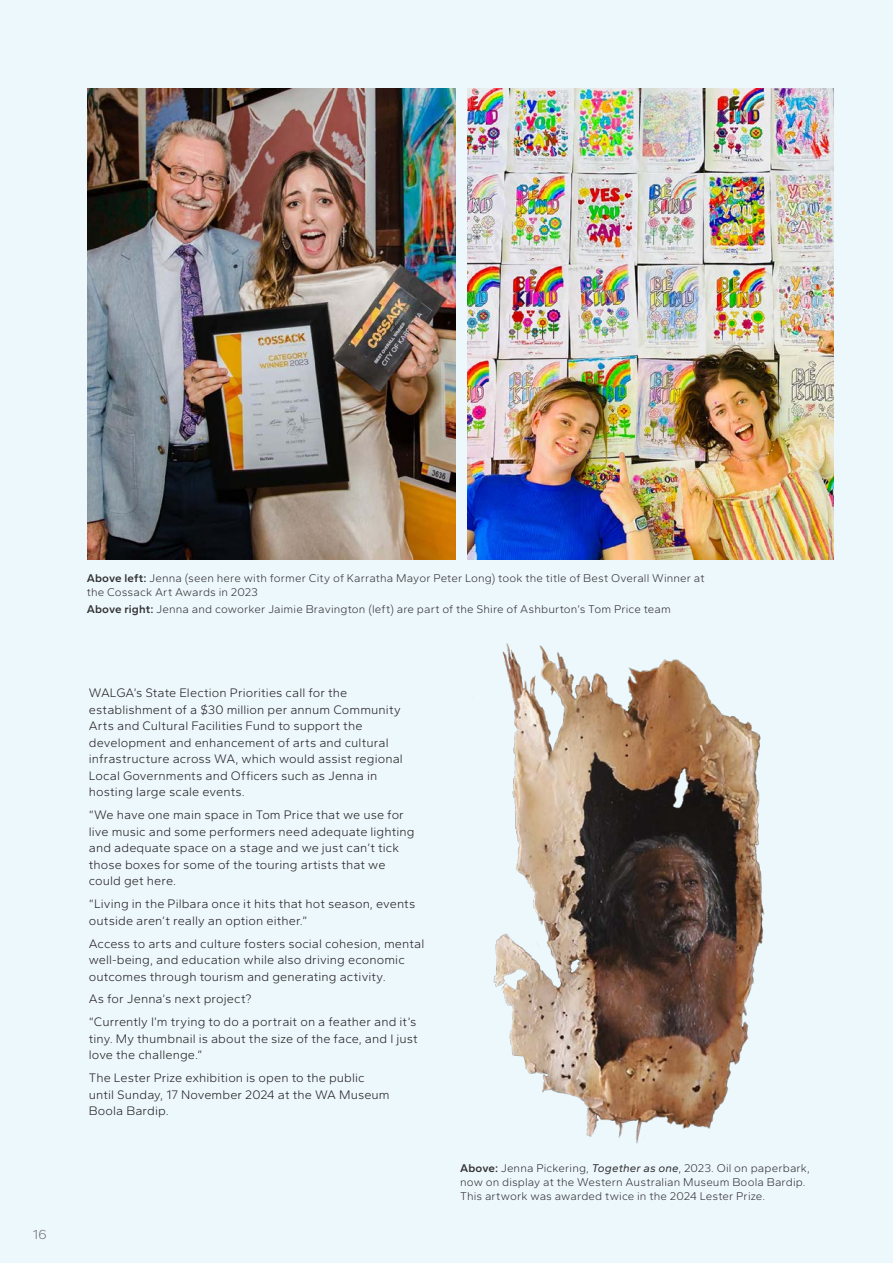
<style>
.page{position:relative;width:893px;height:1263px;background:#edf8fd}
.page>*{position:absolute;margin:0;border:0;box-sizing:border-box;transform-origin:0 0}
.t1{font:300 13.5px "Gantari";color:#6d6e71}
.t2{font:300 12.75px/16.5px "Gantari";letter-spacing:.005em;color:#231f20}
.t3{font:300 11.7px/14px "Gantari";letter-spacing:.01em;color:#333132}
.s1{font-weight:600}
.s2{font-weight:400;font-style:italic}
</style>
<div class="page">
<img style="left:87px;top:89px;width:368px;height:471px">
<img style="left:467px;top:89px;width:367px;height:471px">
<img style="left:493px;top:643px;width:272px;height:501px">
<p class="t1" style="left:33px;top:1225px;width:15px">16</p>
<p class="t3" style="left:87px;top:571px;width:619px"><span class="s1">Above left:</span> Jenna (seen here with former City of Karratha Mayor Peter Long) took the title of Best Overall Winner at the Cossack Art Awards in 2023</p>
<p class="t3" style="left:87px;top:601px;width:586px"><span class="s1">Above right:</span> Jenna and coworker Jaimie Bravington (left) are part of the Shire of Ashburton’s Tom Price team</p>
<p class="t2" style="left:89px;top:685px;width:315px">WALGA’s State Election Priorities call for the establishment of a $30 million per annum Community Arts and Cultural Facilities Fund to support the development and enhancement of arts and cultural infrastructure across WA, which would assist regional Local Governments and Officers such as Jenna in hosting large scale events.</p>
<p class="t2" style="left:89px;top:806px;width:327px">“We have one main space in Tom Price that we use for live music and some performers need adequate lighting and adequate space on a stage and we just can’t tick those boxes for some of the touring artists that we could get here.</p>
<p class="t2" style="left:89px;top:895px;width:328px">“Living in the Pilbara once it hits that hot season, events outside aren’t really an option either.”</p>
<p class="t2" style="left:89px;top:935px;width:337px">Access to arts and culture fosters social cohesion, mental well-being, and education while also driving economic outcomes through tourism and generating activity.</p>
<p class="t2" style="left:89px;top:987px;width:329px;line-height:22.8px">As for Jenna’s next project?<br>“Currently I’m trying to do a portrait on a feather and it’s</p>
<p class="t2" style="left:89px;top:1030px;width:330px">tiny. My thumbnail is about the size of the face, and I just love the challenge.”</p>
<p class="t2" style="left:89px;top:1069px;width:302px">The Lester Prize exhibition is open to the public until Sunday, 17 November 2024 at the WA Museum<br>Boola Bardip.</p>
<p class="t3" style="left:460px;top:1161px;width:351px"><span class="s1">Above:</span> Jenna Pickering, <span class="s2">Together as one</span>, 2023. Oil on paperbark, now on display at the Western Australian Museum Boola Bardip.<br>This artwork was awarded twice in the 2024 Lester Prize.</p>
</div>
